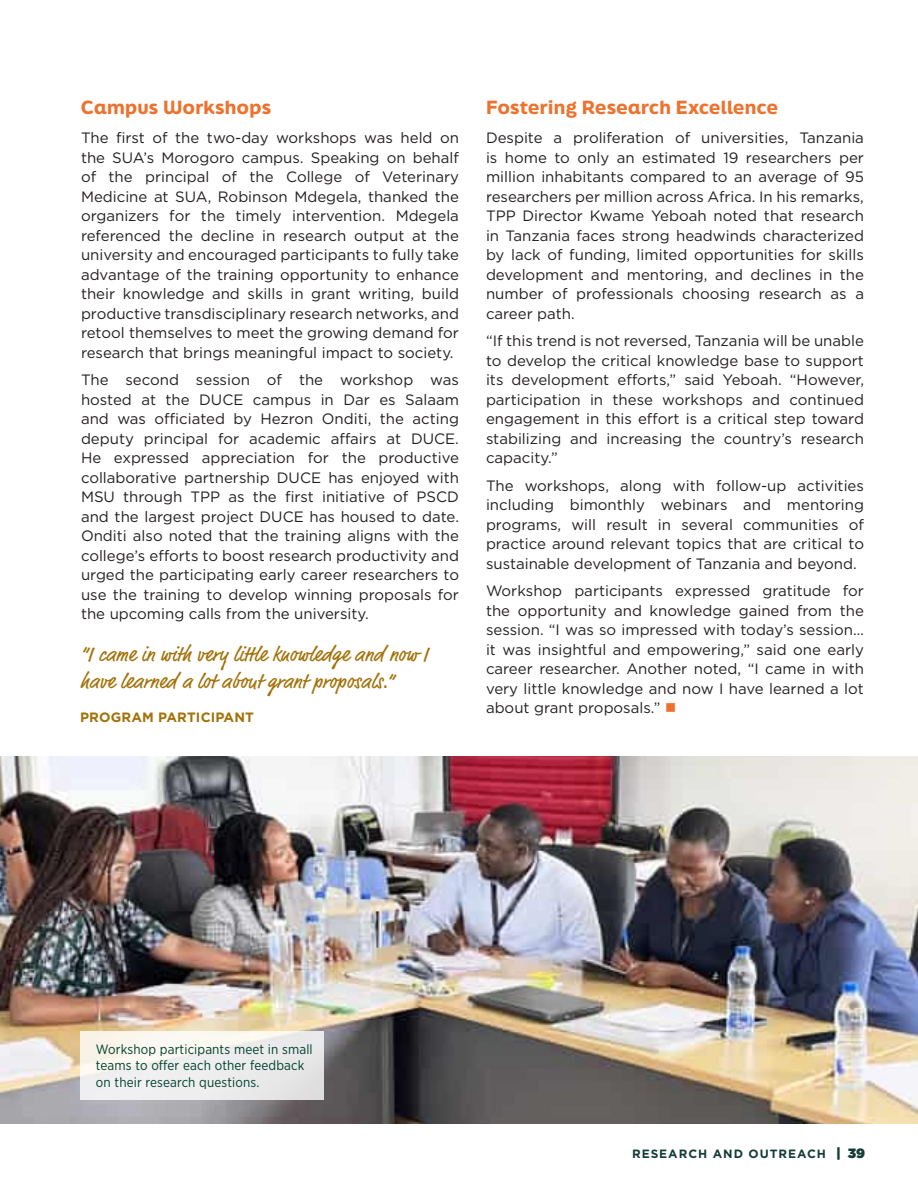
<style>
.page{position:relative;width:918px;height:1188px;background:#fff}
.page>*{position:absolute;margin:0;border:0;box-sizing:border-box;transform-origin:0 0}
.Highlight_Header{font:21px/27px "Market Pro";letter-spacing:.01em;color:#a37108}
.Sub_Head{font:900 18px "Final Six";letter-spacing:.02em;color:#ed722e}
.Main_Body_Text{font:15px/19.5px "Gotham";color:#231f20;text-align:justify}
.Photo_Caption{font:13.5px/16.5px "Gotham Narrow";letter-spacing:.01em;color:#00422d}
.Highlight_Header-2{font:700 13.5px "Gotham";letter-spacing:.01em;color:#a37108}
.t1{font:900 13.5px "Gotham";color:#143d35}
.t2{font:700 12px "Gotham";color:#143d35}
.s1{color:#ed722e}
</style>
<div class="page">
<hr style="left:0;top:432px;width:1px;height:691px;background:#f4ebdc">
<img style="left:0;top:756px;width:918px;height:368px">
<div style="left:80px;top:1031px;width:243px;height:69px;background:linear-gradient(to right,#faf7f2,#e6e7e8)"></div>
<p class="Sub_Head" style="left:81px;top:94px;width:192px">Campus Workshops</p>
<p class="Main_Body_Text" style="left:81px;top:128px;width:380px">The first of the two-day workshops was held on the SUA’s Morogoro campus. Speaking on behalf of the principal of the College of Veterinary Medicine at SUA, Robinson Mdegela, thanked the organizers for the timely intervention. Mdegela referenced the decline in research output at the university and encouraged participants to fully take advantage of the training opportunity to enhance their knowledge and skills in grant writing, build productive transdisciplinary research networks, and retool themselves to meet the growing demand for research that brings meaningful impact to society.</p>
<p class="Main_Body_Text" style="left:81px;top:370px;width:380px">The second session of the workshop was hosted at the DUCE campus in Dar es Salaam and was officiated by Hezron Onditi, the acting deputy principal for academic affairs at DUCE.<br>He expressed appreciation for the productive collaborative partnership DUCE has enjoyed with MSU through TPP as the first initiative of PSCD and the largest project DUCE has housed to date.<br>Onditi also noted that the training aligns with the college’s efforts to boost research productivity and urged the participating early career researchers to use the training to develop winning proposals for the upcoming calls from the university.</p>
<p class="Highlight_Header" style="left:80px;top:642px;width:350px">“I came in with very little knowledge and now I have learned a lot about grant proposals.”</p>
<p class="Highlight_Header-2" style="left:80px;top:708px;width:175px">PROGRAM PARTICIPANT</p>
<p class="Sub_Head" style="left:486px;top:94px;width:293px">Fostering Research Excellence</p>
<p class="Main_Body_Text" style="left:486px;top:128px;width:380px">Despite a proliferation of universities, Tanzania is home to only an estimated 19 researchers per million inhabitants compared to an average of 95 researchers per million across Africa. In his remarks, TPP Director Kwame Yeboah noted that research in Tanzania faces strong headwinds characterized by lack of funding, limited opportunities for skills development and mentoring, and declines in the number of professionals choosing research as a career path.</p>
<p class="Main_Body_Text" style="left:486px;top:331px;width:380px">“If this trend is not reversed, Tanzania will be unable to develop the critical knowledge base to support its development efforts,” said Yeboah. “However, participation in these workshops and continued engagement in this effort is a critical step toward stabilizing and increasing the country’s research capacity.”</p>
<p class="Main_Body_Text" style="left:486px;top:476px;width:380px">The workshops, along with follow-up activities including bimonthly webinars and mentoring programs, will result in several communities of practice around relevant topics that are critical to sustainable development of Tanzania and beyond.</p>
<p class="Main_Body_Text" style="left:486px;top:581px;width:380px">Workshop participants expressed gratitude for the opportunity and knowledge gained from the session. “I was so impressed with today’s session… it was insightful and empowering,” said one early career researcher. Another noted, “I came in with very little knowledge and now I have learned a lot about grant proposals.” <span class="s1">■</span></p>
<p class="Photo_Caption" style="left:96px;top:1040px;width:218px">Workshop participants meet in small teams to offer each other feedback on their research questions.</p>
<p class="t2" style="left:632px;top:1146px;width:20px">RESEARCH</p>
<p class="t2" style="left:713px;top:1146px;width:11px">AND</p>
<p class="t2" style="left:749px;top:1146px;width:22px">OUTREACH</p>
<p class="t1" style="left:836px;top:1144px;width:30px">| 39</p>
</div>
